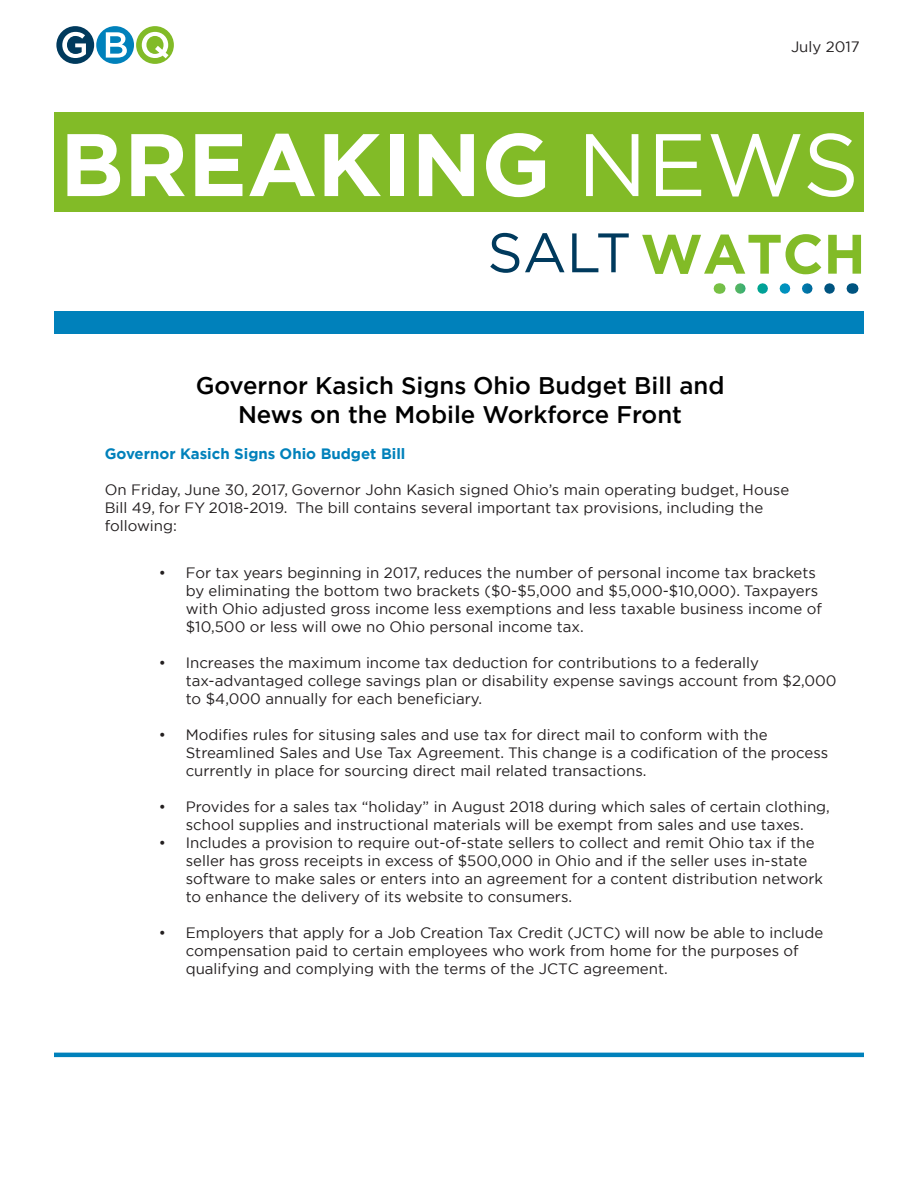
<style>
.page{position:relative;width:918px;height:1188px;background:#fff}
.page>*{position:absolute;margin:0;border:0;box-sizing:border-box;transform-origin:0 0}
.t1{font:700 88.5px "Gotham";color:#fff}
.t2{font:700 55.5px "Gotham";color:#82bb27}
.t3{font:500 24px/28.8px "Gotham";color:#000;text-align:center}
.t4{font:15px/18px "Gotham";color:#231f20}
.t5{font:700 15px "Gotham";color:#0081bb}
.s1{font-weight:400}
.s2{font-weight:400;color:#003a5d}
</style>
<div class="page">
<div style="left:56px;top:26px;width:38px;height:38px;background:#003a5d;border-radius:50%"></div>
<svg style="left:62px;top:32px;width:24px;height:26px"></svg>
<div style="left:96px;top:26px;width:38px;height:38px;background:#0081bb;border-radius:50%"></div>
<svg style="left:106px;top:32px;width:21px;height:26px"></svg>
<div style="left:136px;top:26px;width:38px;height:38px;background:#82bb27;border-radius:50%"></div>
<svg style="left:142px;top:32px;width:27px;height:26px"></svg>
<hr style="left:54px;top:1053px;width:810px;height:4px;background:#0081bb">
<div style="left:54px;top:112px;width:810px;height:100px;background:#82bb27"></div>
<div style="left:54px;top:311px;width:810px;height:22px;background:#0081bb"></div>
<svg style="left:735px;top:283px;width:95px;height:11px"></svg>
<p class="t4" style="left:791px;top:38px;width:70px">July 2017</p>
<p class="t1" style="left:60px;top:106px;width:801px">BREAKING <span class="s1">NEWS</span></p>
<p class="t2" style="left:487px;top:217px;width:380px"><span class="s2">SALT</span> WATCH</p>
<p class="t3" style="left:196px;top:371px;width:530px">Governor Kasich Signs Ohio Budget Bill and<br>News on the Mobile Workforce Front</p>
<p class="t5" style="left:105px;top:443px;width:302px">Governor Kasich Signs Ohio Budget Bill</p>
<p class="t4" style="left:105px;top:480px;width:686px">On Friday, June 30, 2017, Governor John Kasich signed Ohio’s main operating budget, House<br>Bill 49, for FY 2018-2019. The bill contains several important tax provisions, including the following:</p>
<p class="t4" style="left:186px;top:563px;width:638px;text-indent:-27px">• For tax years beginning in 2017, reduces the number of personal income tax brackets by eliminating the bottom two brackets ($0-$5,000 and $5,000-$10,000). Taxpayers with Ohio adjusted gross income less exemptions and less taxable business income of $10,500 or less will owe no Ohio personal income tax.</p>
<p class="t4" style="left:186px;top:653px;width:652px;text-indent:-27px">• Increases the maximum income tax deduction for contributions to a federally tax-advantaged college savings plan or disability expense savings account from $2,000 to $4,000 annually for each beneficiary.</p>
<p class="t4" style="left:186px;top:725px;width:644px;text-indent:-27px">• Modifies rules for situsing sales and use tax for direct mail to conform with the<br>Streamlined Sales and Use Tax Agreement. This change is a codification of the process currently in place for sourcing direct mail related transactions.</p>
<p class="t4" style="left:159px;top:797px;width:673px;text-align:center">• Provides for a sales tax “holiday” in August 2018 during which sales of certain clothing, school supplies and instructional materials will be exempt from sales and use taxes.</p>
<p class="t4" style="left:186px;top:833px;width:639px;text-indent:-27px">• Includes a provision to require out-of-state sellers to collect and remit Ohio tax if the seller has gross receipts in excess of $500,000 in Ohio and if the seller uses in-state software to make sales or enters into an agreement for a content distribution network to enhance the delivery of its website to consumers.</p>
<p class="t4" style="left:186px;top:923px;width:639px;text-indent:-27px">• Employers that apply for a Job Creation Tax Credit (JCTC) will now be able to include compensation paid to certain employees who work from home for the purposes of qualifying and complying with the terms of the JCTC agreement.</p>
</div>
